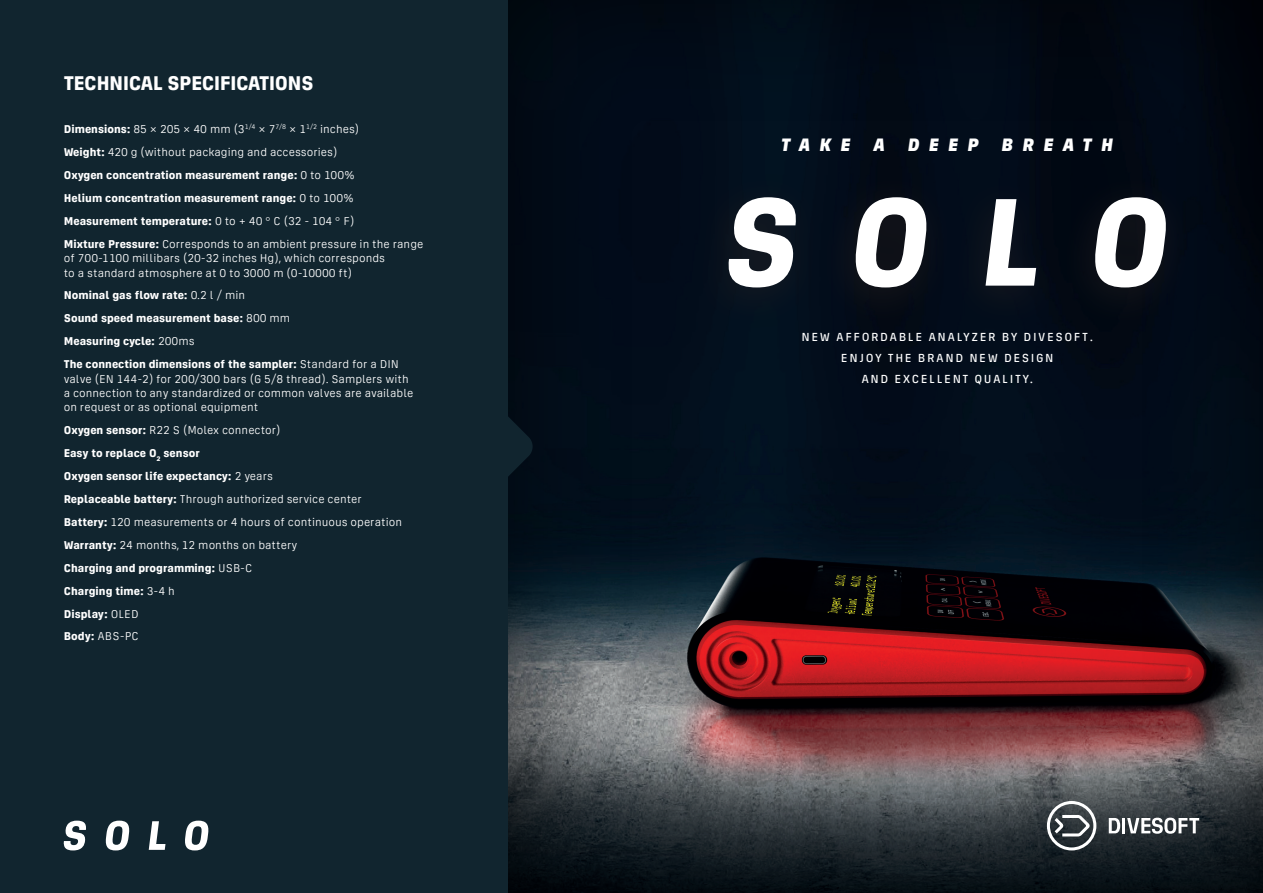
<style>
.page{position:relative;width:1263px;height:893px;background:#11252f}
.page>*{position:absolute;margin:0;border:0;box-sizing:border-box;transform-origin:0 0}
.t1{font:700 21px "Corridor";letter-spacing:-.03em;color:#fff}
.t2{font:italic 900 19.05px "Corridor";letter-spacing:.475em;color:#fff}
.t3{font:500 12.3px/21.1px "Corridor";letter-spacing:.125em;color:#fff;text-align:center}
.t4{font:12px/14.4px "Corridor";color:#fff}
.t5{font:700 12px "Corridor";color:#fff}
.s1{font-weight:700}
.s2{font-weight:400}
</style>
<div class="page">
<div style="left:508px;top:0;width:755px;height:893px;background:#231f20;opacity:.75"></div>
<div style="left:691px;top:172px;width:505px;height:158px;background:#030c1a"></div>
<svg style="left:728px;top:197px;width:438px;height:90px"></svg>
<svg style="left:1109px;top:818px;width:11px;height:15px"></svg>
<hr style="left:1122px;top:818px;width:3px;height:15px;background:#fff">
<svg style="left:1127px;top:818px;width:72px;height:16px"></svg>
<svg style="left:1047px;top:801px;width:49px;height:49px"></svg>
<svg style="left:63px;top:821px;width:146px;height:29px"></svg>
<svg style="left:508px;top:411px;width:25px;height:71px"></svg>
<p class="t1" style="left:64px;top:72px;width:252px">TECHNICAL SPECIFICATIONS</p>
<p class="t4" style="left:64px;top:122px;width:297px"><span class="s1">Dimensions:</span> 85 × 205 × 40 mm (3<sup>1/4</sup> × 7<sup>7/8</sup> × 1<sup>1/2</sup> inches)</p>
<p class="t4" style="left:64px;top:145px;width:275px"><span class="s1">Weight:</span> 420 g (without packaging and accessories)</p>
<p class="t5" style="left:64px;top:168px;width:293px">Oxygen concentration measurement range: <span class="s2">0 to 100%</span></p>
<p class="t5" style="left:64px;top:191px;width:292px">Helium concentration measurement range: <span class="s2">0 to 100%</span></p>
<p class="t5" style="left:64px;top:214px;width:292px">Measurement temperature: <span class="s2">0 to + 40 ° C (32 - 104 ° F)</span></p>
<p class="t4" style="left:64px;top:236px;width:361px"><span class="s1">Mixture Pressure:</span> Corresponds to an ambient pressure in the range of 700-1100 millibars (20-32 inches Hg), which corresponds<br>to a standard atmosphere at 0 to 3000 m (0-10000 ft)</p>
<p class="t5" style="left:64px;top:289px;width:183px">Nominal gas flow rate: <span class="s2">0.2 l / min</span></p>
<p class="t5" style="left:64px;top:312px;width:228px">Sound speed measurement base: <span class="s2">800 mm</span></p>
<p class="t5" style="left:64px;top:335px;width:132px">Measuring cycle: <span class="s2">200ms</span></p>
<p class="t4" style="left:64px;top:357px;width:351px"><span class="s1">The connection dimensions of the sampler:</span> Standard for a DIN valve (EN 144-2) for 200/300 bars (G 5/8 thread). Samplers with a connection to any standardized or common valves are available on request or as optional equipment</p>
<p class="t4" style="left:64px;top:423px;width:218px"><span class="s1">Oxygen sensor:</span> R22 S (Molex connector)</p>
<p class="t5" style="left:64px;top:446px;width:137px">Easy to replace O<sub>2</sub> sensor</p>
<p class="t5" style="left:64px;top:469px;width:211px">Oxygen sensor life expectancy: <span class="s2">2 years</span></p>
<p class="t4" style="left:64px;top:492px;width:300px"><span class="s1">Replaceable battery:</span> Through authorized service center</p>
<p class="t4" style="left:64px;top:515px;width:340px"><span class="s1">Battery:</span> 120 measurements or 4 hours of continuous operation</p>
<p class="t4" style="left:64px;top:537px;width:235px"><span class="s1">Warranty:</span> 24 months, 12 months on battery</p>
<p class="t5" style="left:64px;top:561px;width:190px">Charging and programming: <span class="s2">USB-C</span></p>
<p class="t5" style="left:64px;top:584px;width:113px">Charging time: <span class="s2">3-4 h</span></p>
<p class="t5" style="left:64px;top:607px;width:76px">Display: <span class="s2">OLED</span></p>
<p class="t4" style="left:64px;top:629px;width:77px"><span class="s1">Body:</span> ABS-PC</p>
<p class="t2" style="left:781px;top:134px;width:333px">TAKE A DEEP BREATH</p>
<p class="t3" style="left:801px;top:326px;width:293px">NEW AFFORDABLE ANALYZER BY DIVESOFT.<br>ENJOY THE BRAND NEW DESIGN<br>AND EXCELLENT QUALITY.</p>
</div>
